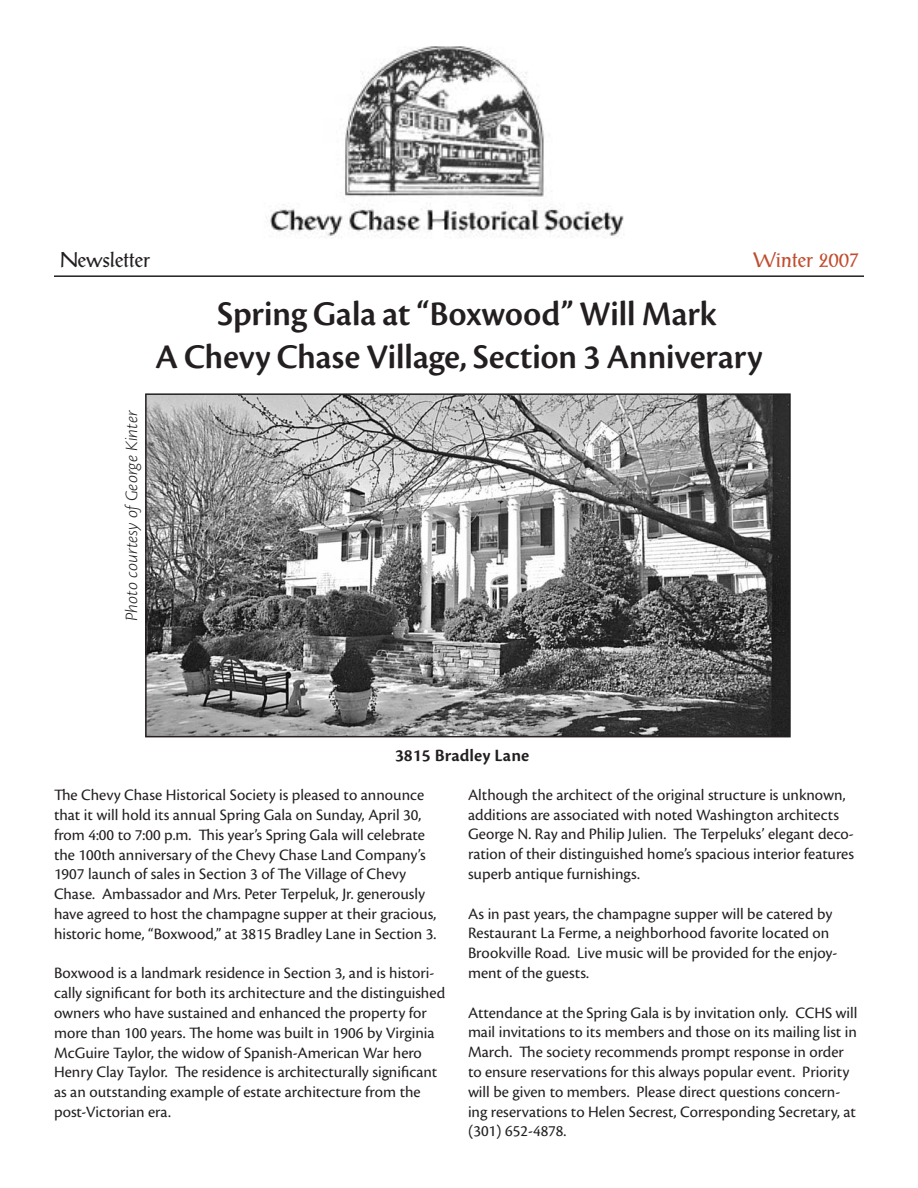
<style>
.page{position:relative;width:918px;height:1188px;background:#fff}
.page>*{position:absolute;margin:0;border:0;box-sizing:border-box;transform-origin:0 0}
.t1{font:36px/43.2px "Cronos Pro Semibold Disp";color:#231f20;text-align:center}
.t2{font:21px "Post Antiqua BE";color:#231f20}
.t3{font:21px "Post Antiqua BE";color:#c14c2f}
.t4{font:18px "Cronos Pro Lt Capt It";letter-spacing:-.005em;color:#231f20}
.t5{font:18px "Cronos Pro Semibold Capt";color:#231f20}
.t6{font:16.5px/19.8px "Cronos Pro";color:#231f20}
</style>
<div class="page">
<img style="left:148px;top:396px;width:640px;height:338px">
<div style="left:145px;top:393px;width:646px;height:344px;border:2px solid #231f20"></div>
<img style="left:266px;top:46px;width:358px;height:192px">
<hr style="left:54px;top:275px;width:810px;height:2px;background:#231f20">
<p class="t2" style="left:60px;top:248px;width:92px">Newsletter</p>
<p class="t3" style="left:753px;top:248px;width:107px">Winter 2007</p>
<p class="t1" style="left:155px;top:293px;width:609px">Spring Gala at “Boxwood” Will Mark<br>A Chevy Chase Village, Section 3 Anniverary</p>
<p class="t4" style="left:121px;top:621px;width:212px;rotate:-90deg">Photo courtesy ofGeorge Kinter</p>
<p class="t5" style="left:395px;top:745px;width:136px">3815 Bradley Lane</p>
<p class="t6" style="left:54px;top:785px;width:384px">The Chevy Chase Historical Society is pleased to announce that it will hold its annual Spring Gala on Sunday, April 30, from 4:00 to 7:00 p.m. This year’s Spring Gala will celebrate the 100th anniversary of the Chevy Chase Land Company’s 1907 launch of sales in Section 3 of The Village of Chevy Chase. Ambassador and Mrs. Peter Terpeluk, Jr. generously have agreed to host the champagne supper at their gracious, historic home, “Boxwood,” at 3815 Bradley Lane in Section 3.</p>
<p class="t6" style="left:54px;top:964px;width:393px">Boxwood is a landmark residence in Section 3, and is histori&shy;cally significant for both its architecture and the distinguished owners who have sustained and enhanced the property for more than 100 years. The home was built in 1906 by Virginia McGuire Taylor, the widow of Spanish-American War hero Henry Clay Taylor. The residence is architecturally significant as an outstanding example of estate architecture from the post-Victorian era.</p>
<p class="t6" style="left:468px;top:785px;width:388px">Although the architect of the original structure is unknown, additions are associated with noted Washington architects George N. Ray and Philip Julien. The Terpeluks’ elegant deco&shy;ration of their distinguished home’s spacious interior features superb antique furnishings.</p>
<p class="t6" style="left:468px;top:904px;width:371px">As in past years, the champagne supper will be catered by Restaurant La Ferme, a neighborhood favorite located on Brookville Road. Live music will be provided for the enjoy&shy;ment of the guests.</p>
<p class="t6" style="left:468px;top:1003px;width:391px">Attendance at the Spring Gala is by invitation only. CCHS will mail invitations to its members and those on its mailing list in March. The society recommends prompt response in order to ensure reservations for this always popular event. Priority will be given to members. Please direct questions concern&shy;ing reservations to Helen Secrest, Corresponding Secretary, at (301) 652-4878.</p>
</div>
